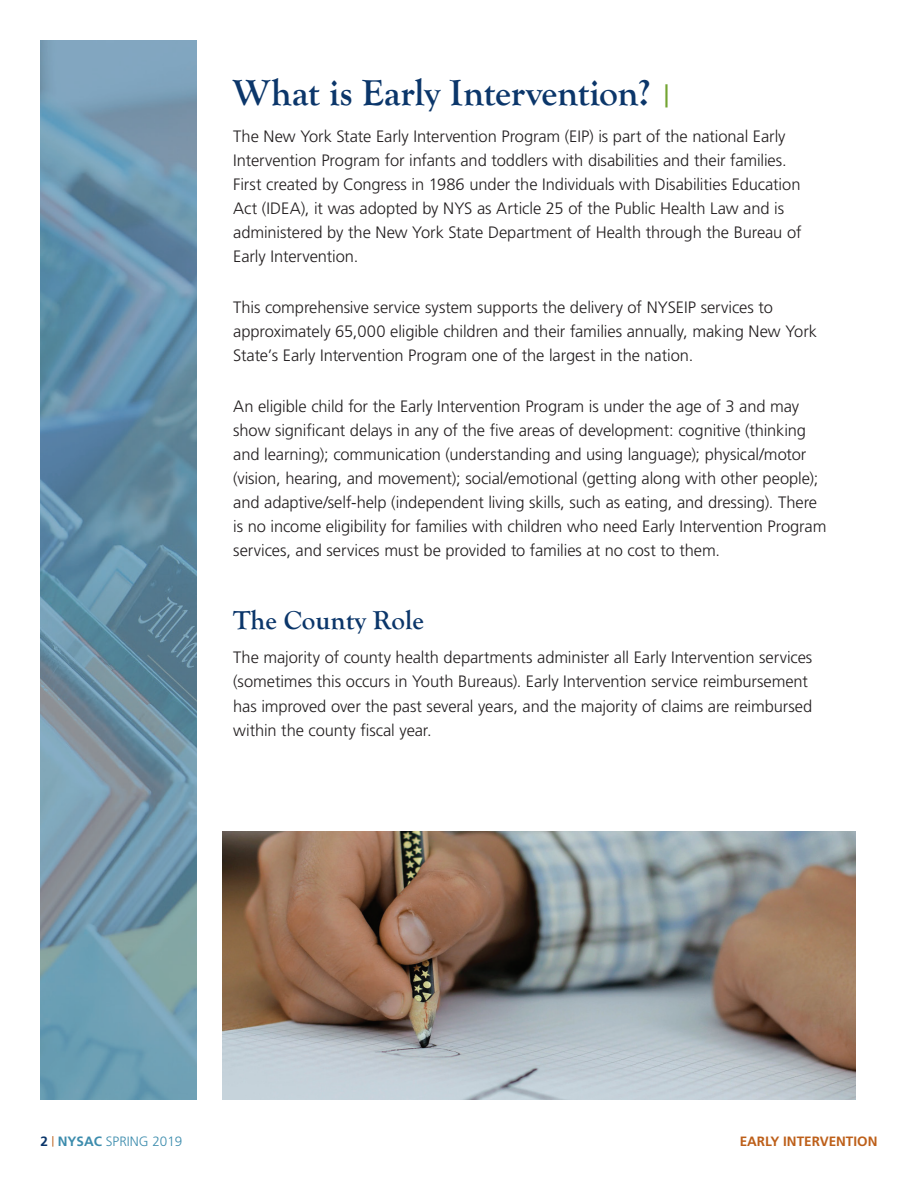
<style>
.page{position:relative;width:918px;height:1188px;background:#fff}
.page>*{position:absolute;margin:0;border:0;box-sizing:border-box;transform-origin:0 0}
.t1{font:700 37.5px "Goudy Old Style T";letter-spacing:-.01em;color:#0b366a}
.t2{font:700 27px "Goudy Old Style T";color:#0b366a}
.t3{font:300 16.5px/24px "Frutiger";letter-spacing:-.005em;color:#231f20}
.t4{font:300 13.5px "Frutiger";color:#3c8cad}
.t5{font:700 13.5px "Frutiger";color:#bd5f19}
.s1{font-size:28.5px;color:#73a432}
.s2{font-weight:700;color:#0b366a}
.s3{font-weight:400;font-size:10.5px;color:#bd5f19}
.s4{font-weight:700}
</style>
<div class="page">
<img style="left:40px;top:40px;width:157px;height:1059px">
<img style="left:222px;top:832px;width:633px;height:267px">
<h1 class="t1" style="left:233px;top:71px;width:442px">What is Early Intervention? <span class="s1">|</span></h1>
<p class="t3" style="left:233px;top:125px;width:570px">The New York State Early Intervention Program (EIP) is part of the national Early Intervention Program for infants and toddlers with disabilities and their families.<br>First created by Congress in 1986 under the Individuals with Disabilities Education Act (IDEA), it was adopted by NYS as Article 25 of the Public Health Law and is administered by the New York State Department of Health through the Bureau of Early Intervention.</p>
<p class="t3" style="left:233px;top:296px;width:585px">This comprehensive service system supports the delivery of NYSEIP services to approximately 65,000 eligible children and their families annually, making New York<br>State’s Early Intervention Program one of the largest in the nation.</p>
<p class="t3" style="left:233px;top:395px;width:595px">An eligible child for the Early Intervention Program is under the age of 3 and may show significant delays in any of the five areas of development: cognitive (thinking and learning); communication (understanding and using language); physical/motor (vision, hearing, and movement); social/emotional (getting along with other people); and adaptive/self-help (independent living skills, such as eating, and dressing). There is no income eligibility for families with children who need Early Intervention Program services, and services must be provided to families at no cost to them.</p>
<h2 class="t2" style="left:233px;top:605px;width:192px">The County Role</h2>
<p class="t3" style="left:233px;top:646px;width:581px">The majority of county health departments administer all Early Intervention services (sometimes this occurs in Youth Bureaus). Early Intervention service reimbursement has improved over the past several years, and the majority of claims are reimbursed within the county fiscal year.</p>
<p class="t4" style="left:40px;top:1134px;width:143px"><span class="s2">2</span> <span class="s3">|</span> <span class="s4">NYSAC</span> SPRING 2019</p>
<p class="t5" style="left:740px;top:1133px;width:139px">EARLY INTERVENTION</p>
</div>
